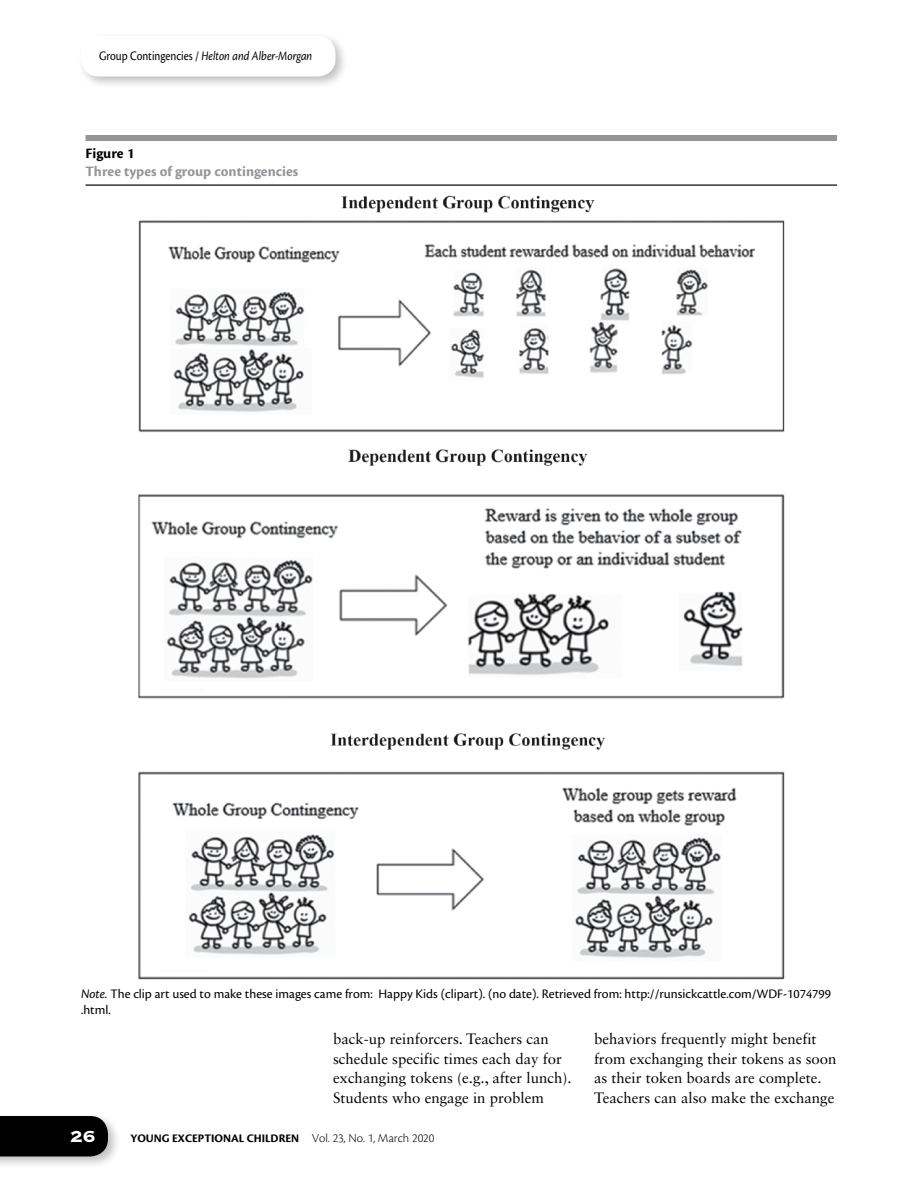
<style>
.page{position:relative;width:918px;height:1188px;background:#fff}
.page>*{position:absolute;margin:0;border:0;box-sizing:border-box;transform-origin:0 0}
.t1{font:21px "Copperplate Thirty Three BC";color:#fff}
.t2{font:15px/19.5px "Sabon LT Std";color:#000}
.t3{font:700 15px "Cronos Pro";color:#939598}
.t4{font:700 15px "Cronos Pro";color:#000}
.t5{font:13.5px/16.5px "Cronos Pro";color:#000}
.t6{font:italic 13.5px "Cronos Pro";color:#000;scale:.85 1}
.t7{font:700 12px "Cronos Pro";color:#000}
.s1{font-style:normal}
.s2{font-style:italic}
.s3{font-weight:300;font-size:12.75px}
</style>
<div class="page">
<div style="left:77px;top:32px;width:271px;height:57px;background:#000;opacity:.25"></div>
<div style="left:81px;top:36px;width:255px;height:40px;background:#fff;border-radius:18px"></div>
<div style="left:0;top:1112px;width:121px;height:57px;background:#000;opacity:.25"></div>
<div style="left:0;top:1116px;width:108px;height:40px;background:#000"></div>
<div style="left:86px;top:135px;width:751px;height:6px;background:#939598"></div>
<hr style="left:86px;top:185px;width:751px;height:1px;background:#000">
<img style="left:138px;top:195px;width:647px;height:785px">
<p class="t6" style="left:99px;top:48px;width:253px"><span class="s1">Group Contingencies /</span> Helton and Alber-Morgan</p>
<p class="t4" style="left:86px;top:144px;width:51px">Figure 1</p>
<p class="t3" style="left:86px;top:162px;width:214px">Three types of group contingencies</p>
<p class="t5" style="left:81px;top:985px;width:752px"><span class="s2">Note.</span> The clip art used to make these images came from: Happy Kids (clipart). (no date). Retrieved from: http://runsickcattle.com/WDF-1074799 .html.</p>
<p class="t2" style="left:333px;top:1029px;width:240px">back-up reinforcers. Teachers can schedule specific times each day for exchanging tokens (e.g., after lunch).<br>Students who engage in problem</p>
<p class="t2" style="left:594px;top:1029px;width:244px">behaviors frequently might benefit from exchanging their tokens as soon as their token boards are complete.<br>Teachers can also make the exchange</p>
<h1 class="t1" style="left:70px;top:1125px;width:27px">26</h1>
<p class="t7" style="left:130px;top:1131px;width:306px">YOUNG EXCEPTIONAL CHILDREN <span class="s3">Vol. 23, No. 1, March 2020</span></p>
</div>
